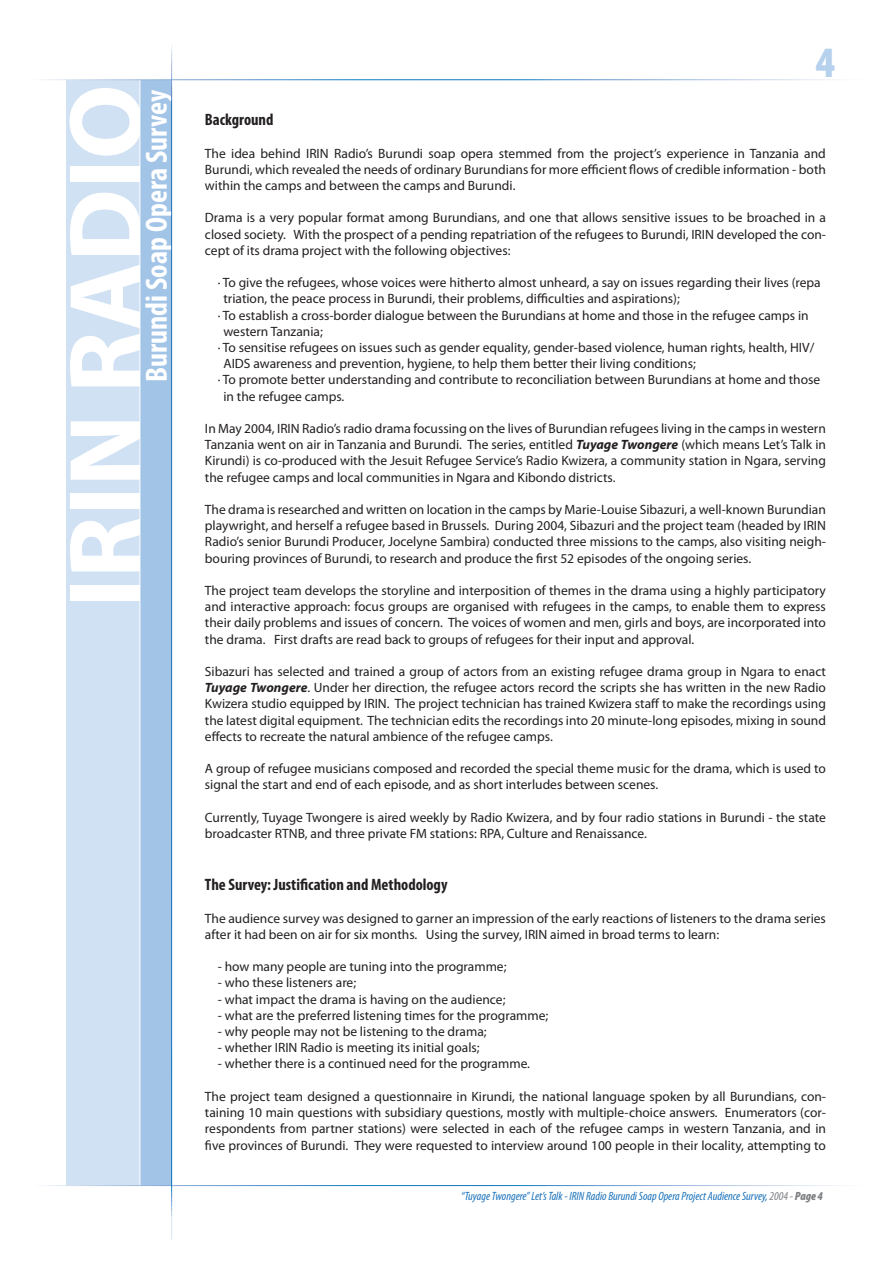
<style>
.page{position:relative;width:893px;height:1263px;background:#fff}
.page>*{position:absolute;margin:0;border:0;box-sizing:border-box;transform-origin:0 0}
.t1{font:700 104.55px "Myriad Pro";color:#fff}
.t2{font:900 condensed 43.5px "Myriad Pro";color:#b5d1ed}
.t3{font:700 condensed 30.75px "Myriad Pro";color:#fff}
.t4{font:700 condensed 16.5px "Myriad Pro";color:#231f20}
.t5{font:13.5px/16.2px "Myriad Pro";color:#231f20;text-align:justify}
.t6{font:italic condensed 12px "Myriad Pro";color:#1971ba}
.s1{font-weight:700;font-style:italic}
.s2{color:#7c7e81}
.s3{font-weight:900;color:#7c7e81}
</style>
<div class="page">
<div style="left:66px;top:80px;width:89px;height:1106px;background:#d0e1f3"></div>
<div style="left:140px;top:80px;width:32px;height:1105px;background:#a2c4e7"></div>
<hr style="left:140px;top:80px;width:1px;height:1106px;background:#fff">
<hr style="left:15px;top:1185px;width:865px;height:1px;background:#fff">
<hr style="left:171px;top:40px;width:1px;height:1199px;background:#fff">
<h1 class="t1" style="left:47px;top:608px;width:525px;rotate:-90deg">IRIN RADIO</h1>
<h3 class="t3" style="left:139px;top:382px;width:294px;rotate:-90deg">Burundi Soap Opera Survey</h3>
<h2 class="t2" style="left:816px;top:38px;width:21px">4</h2>
<p class="t4" style="left:205px;top:111px;width:70px">Background</p>
<p class="t5" style="left:205px;top:145px;width:622px">The idea behind IRIN Radio’s Burundi soap opera stemmed from the project’s experience in Tanzania and Burundi, which revealed the needs of ordinary Burundians for more efficient flows of credible information - both within the camps and between the camps and Burundi.</p>
<p class="t5" style="left:205px;top:210px;width:622px">Drama is a very popular format among Burundians, and one that allows sensitive issues to be broached in a closed society. With the prospect of a pending repatriation of the refugees to Burundi, IRIN developed the con&shy;cept of its drama project with the following objectives:</p>
<p class="t5" style="left:218px;top:275px;width:605px">· To give the refugees, whose voices were hitherto almost unheard, a say on issues regarding their lives (repa</p>
<p class="t5" style="left:223px;top:291px;width:458px">triation, the peace process in Burundi, their problems, difficulties and aspirations);</p>
<p class="t5" style="left:218px;top:307px;width:592px">· To establish a cross-border dialogue between the Burundians at home and those in the refugee camps in</p>
<p class="t5" style="left:223px;top:323px;width:101px">western Tanzania;</p>
<p class="t5" style="left:218px;top:340px;width:598px">· To sensitise refugees on issues such as gender equality, gender-based violence, human rights, health, HIV/</p>
<p class="t5" style="left:223px;top:356px;width:474px">AIDS awareness and prevention, hygiene, to help them better their living conditions;</p>
<p class="t5" style="left:218px;top:372px;width:604px">· To promote better understanding and contribute to reconciliation between Burundians at home and those</p>
<p class="t5" style="left:223px;top:388px;width:122px">in the refugee camps.</p>
<p class="t5" style="left:205px;top:421px;width:622px">In May 2004, IRIN Radio’s radio drama focussing on the lives of Burundian refugees living in the camps in western Tanzania went on air in Tanzania and Burundi. The series, entitled <span class="s1">Tuyage Twongere</span> (which means Let’s Talk in Kirundi) is co-produced with the Jesuit Refugee Service’s Radio Kwizera, a community station in Ngara, serving the refugee camps and local communities in Ngara and Kibondo districts.</p>
<p class="t5" style="left:205px;top:502px;width:623px">The drama is researched and written on location in the camps by Marie-Louise Sibazuri, a well-known Burundian playwright, and herself a refugee based in Brussels. During 2004, Sibazuri and the project team (headed by IRIN Radio’s senior Burundi Producer, Jocelyne Sambira) conducted three missions to the camps, also visiting neigh&shy;bouring provinces of Burundi, to research and produce the first 52 episodes of the ongoing series.</p>
<p class="t5" style="left:205px;top:583px;width:622px">The project team develops the storyline and interposition of themes in the drama using a highly participatory and interactive approach: focus groups are organised with refugees in the camps, to enable them to express their daily problems and issues of concern. The voices of women and men, girls and boys, are incorporated into the drama. First drafts are read back to groups of refugees for their input and approval.</p>
<p class="t5" style="left:205px;top:664px;width:622px">Sibazuri has selected and trained a group of actors from an existing refugee drama group in Ngara to enact <span class="s1">Tuyage Twongere</span>. Under her direction, the refugee actors record the scripts she has written in the new Radio Kwizera studio equipped by IRIN. The project technician has trained Kwizera staff to make the recordings using the latest digital equipment. The technician edits the recordings into 20 minute-long episodes, mixing in sound effects to recreate the natural ambience of the refugee camps.</p>
<p class="t5" style="left:205px;top:761px;width:622px">A group of refugee musicians composed and recorded the special theme music for the drama, which is used to signal the start and end of each episode, and as short interludes between scenes.</p>
<p class="t5" style="left:205px;top:809px;width:622px">Currently, Tuyage Twongere is aired weekly by Radio Kwizera, and by four radio stations in Burundi - the state broadcaster RTNB, and three private FM stations: RPA, Culture and Renaissance.</p>
<p class="t4" style="left:205px;top:876px;width:244px">The Survey: Justification and Methodology</p>
<p class="t5" style="left:205px;top:910px;width:622px">The audience survey was designed to garner an impression of the early reactions of listeners to the drama series after it had been on air for six months. Using the survey, IRIN aimed in broad terms to learn:</p>
<p class="t5" style="left:218px;top:959px;width:290px">- how many people are tuning into the programme;</p>
<p class="t5" style="left:218px;top:975px;width:140px">- who these listeners are;</p>
<p class="t5" style="left:218px;top:991px;width:289px">- what impact the drama is having on the audience;</p>
<p class="t5" style="left:218px;top:1007px;width:332px">- what are the preferred listening times for the programme;</p>
<p class="t5" style="left:218px;top:1024px;width:270px">- why people may not be listening to the drama;</p>
<p class="t5" style="left:218px;top:1040px;width:263px">- whether IRIN Radio is meeting its initial goals;</p>
<p class="t5" style="left:218px;top:1056px;width:314px">- whether there is a continued need for the programme.</p>
<p class="t5" style="left:205px;top:1088px;width:623px">The project team designed a questionnaire in Kirundi, the national language spoken by all Burundians, con&shy;taining 10 main questions with subsidiary questions, mostly with multiple-choice answers. Enumerators (cor&shy;respondents from partner stations) were selected in each of the refugee camps in western Tanzania, and in five provinces of Burundi. They were requested to interview around 100 people in their locality, attempting to</p>
<p class="t6" style="left:461px;top:1190px;width:363px">“Tuyage Twongere” Let’s Talk - IRIN Radio Burundi Soap Opera Project Audience Survey, <span class="s2">2004 -</span> <span class="s3">Page 4</span></p>
</div>
